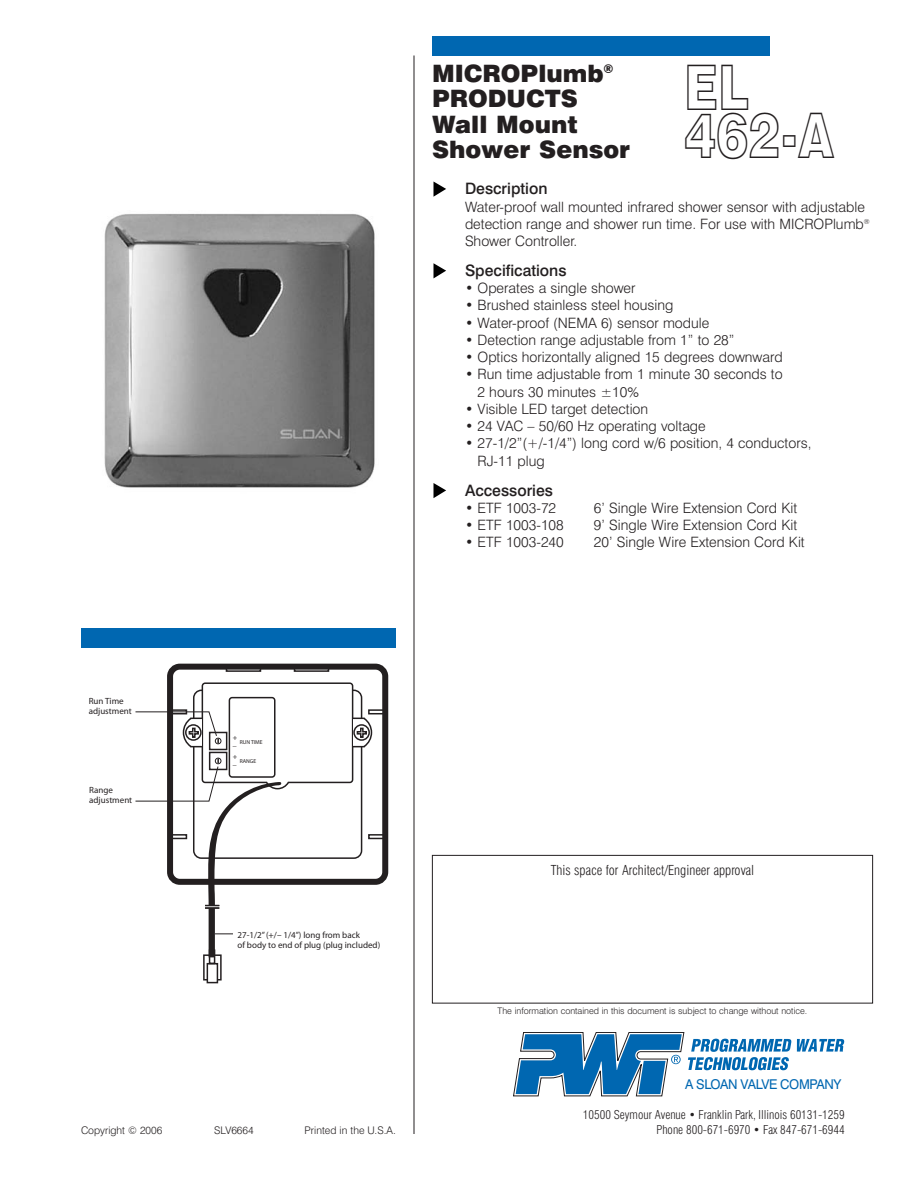
<style>
.page{position:relative;width:918px;height:1188px;background:#fff}
.page>*{position:absolute;margin:0;border:0;box-sizing:border-box;transform-origin:0 0}
.t1{font:63px/48px "Swiss 721 BT Black Outline";color:#231f20;scale:.78 1}
.t2{font:900 24px/25.5px "Swiss 721 BT";color:#231f20}
.t3{font:500 15.75px "Swiss 721 BT";color:#231f20}
.t4{font:300 14.25px/17.2px "Swiss 721 BT";color:#231f20}
.t5{font:300 condensed 13.5px "Swiss 721 BT";color:#231f20}
.t6{font:13.5px "Swiss 721 BT";letter-spacing:-.03em;color:#0067b1}
.t7{font:300 condensed 12px/15px "Swiss 721 BT";color:#231f20;text-align:right}
.t8{font:300 10.5px "Swiss 721 BT";color:#231f20}
.t9{font:9px/10.5px "Myriad";color:#231f20}
.t10{font:300 9px "Swiss 721 BT";color:#231f20}
.t11{font:7.5px "Myriad";color:#231f20}
.t12{font:5.7px "Myriad";color:#231f20}
.s1{font-size:7.5px}
</style>
<div class="page">
<div style="left:167px;top:664px;width:221px;height:221px;border:6px solid #231f20;border-radius:10px"></div>
<div style="left:226px;top:666px;width:35px;height:6px;border:2px solid #231f20"></div>
<div style="left:294px;top:666px;width:35px;height:6px;border:2px solid #231f20"></div>
<div style="left:368px;top:709px;width:18px;height:5px;border:2px solid #231f20"></div>
<div style="left:368px;top:834px;width:18px;height:5px;border:2px solid #231f20"></div>
<svg style="left:135px;top:682px;width:238px;height:302px"></svg>
<img style="left:104px;top:213px;width:271px;height:275px">
<svg style="left:434px;top:483px;width:12px;height:15px"></svg>
<svg style="left:434px;top:263px;width:12px;height:15px"></svg>
<svg style="left:434px;top:182px;width:12px;height:15px"></svg>
<div style="left:432px;top:855px;width:441px;height:149px;border:1px solid #231f20"></div>
<svg style="left:797px;top:1039px;width:48px;height:13px"></svg>
<svg style="left:513px;top:1032px;width:278px;height:65px"></svg>
<div style="left:432px;top:36px;width:338px;height:20px;background:#0067b1"></div>
<div style="left:81px;top:628px;width:315px;height:20px;background:#0067b1"></div>
<hr style="left:414px;top:56px;width:1px;height:1078px;background:#231f20">
<h2 class="t2" style="left:432px;top:62px;width:200px">MICROPlumb<sup>®<br></sup>PRODUCTS<br>Wall Mount<br>Shower Sensor</h2>
<h1 class="t1" style="left:684px;top:69px;width:194px">EL<br>462-A</h1>
<p class="t3" style="left:465px;top:182px;width:84px">Description</p>
<p class="t4" style="left:465px;top:199px;width:406px">Water-proof wall mounted infrared shower sensor with adjustable detection range and shower run time. For use with MICROPlumb<sup>®<br></sup>Shower Controller.</p>
<p class="t3" style="left:465px;top:264px;width:103px">Specifications</p>
<p class="t4" style="left:465px;top:281px;width:172px">• Operates a single shower</p>
<p class="t4" style="left:465px;top:298px;width:210px">• Brushed stainless steel housing</p>
<p class="t4" style="left:465px;top:315px;width:246px">• Water-proof (NEMA 6) sensor module</p>
<p class="t4" style="left:465px;top:333px;width:271px">• Detection range adjustable from 1” to 28”</p>
<p class="t4" style="left:465px;top:350px;width:319px">• Optics horizontally aligned 15 degrees downward</p>
<p class="t4" style="left:478px;top:367px;width:307px;text-indent:-13px">• Run time adjustable from 1 minute 30 seconds to<br>2 hours 30 minutes ±10%</p>
<p class="t4" style="left:465px;top:402px;width:185px">• Visible LED target detection</p>
<p class="t4" style="left:465px;top:419px;width:242px">• 24 VAC – 50/60 Hz operating voltage</p>
<p class="t4" style="left:478px;top:436px;width:336px;text-indent:-13px">• 27-1/2”(+/-1/4”) long cord w/6 position, 4 conductors,<br>RJ-11 plug</p>
<p class="t3" style="left:465px;top:484px;width:90px">Accessories</p>
<p class="t4" style="left:465px;top:501px;width:93px">• ETF 1003-72</p>
<p class="t4" style="left:594px;top:501px;width:205px">6’ Single Wire Extension Cord Kit</p>
<p class="t4" style="left:465px;top:518px;width:100px">• ETF 1003-108</p>
<p class="t4" style="left:594px;top:518px;width:205px">9’ Single Wire Extension Cord Kit</p>
<p class="t4" style="left:465px;top:535px;width:100px">• ETF 1003-240</p>
<p class="t4" style="left:594px;top:535px;width:212px">20’ Single Wire Extension Cord Kit</p>
<p class="t9" style="left:89px;top:696px;width:45px">Run Time adjustment</p>
<p class="t9" style="left:89px;top:785px;width:45px">Range adjustment</p>
<p class="t11" style="left:233px;top:734px;width:6px">+</p>
<p class="t12" style="left:233px;top:740px;width:31px"><span class="s1">_</span> RUN TIME</p>
<p class="t11" style="left:233px;top:754px;width:6px">+</p>
<p class="t12" style="left:233px;top:759px;width:25px"><span class="s1">_</span> RANGE</p>
<p class="t9" style="left:238px;top:930px;width:144px">27-1/2” (+/– 1/4”) long from back<br>of body to end of plug (plug included)</p>
<p class="t8" style="left:81px;top:1126px;width:83px">Copyright © 2006</p>
<p class="t8" style="left:214px;top:1126px;width:41px">SLV6664</p>
<p class="t8" style="left:305px;top:1126px;width:93px">Printed in the U.S.A.</p>
<p class="t5" style="left:551px;top:865px;width:205px">This space for Architect/Engineer approval</p>
<p class="t10" style="left:498px;top:1008px;width:311px">The information contained in this document is subject to change without notice.</p>
<p class="t6" style="left:685px;top:1079px;width:158px">A SLOAN VALVE COMPANY</p>
<p class="t7" style="left:583px;top:1108px;width:263px">10500 Seymour Avenue • Franklin Park, Illinois 60131-1259<br>Phone 800-671-6970 • Fax 847-671-6944</p>
</div>
